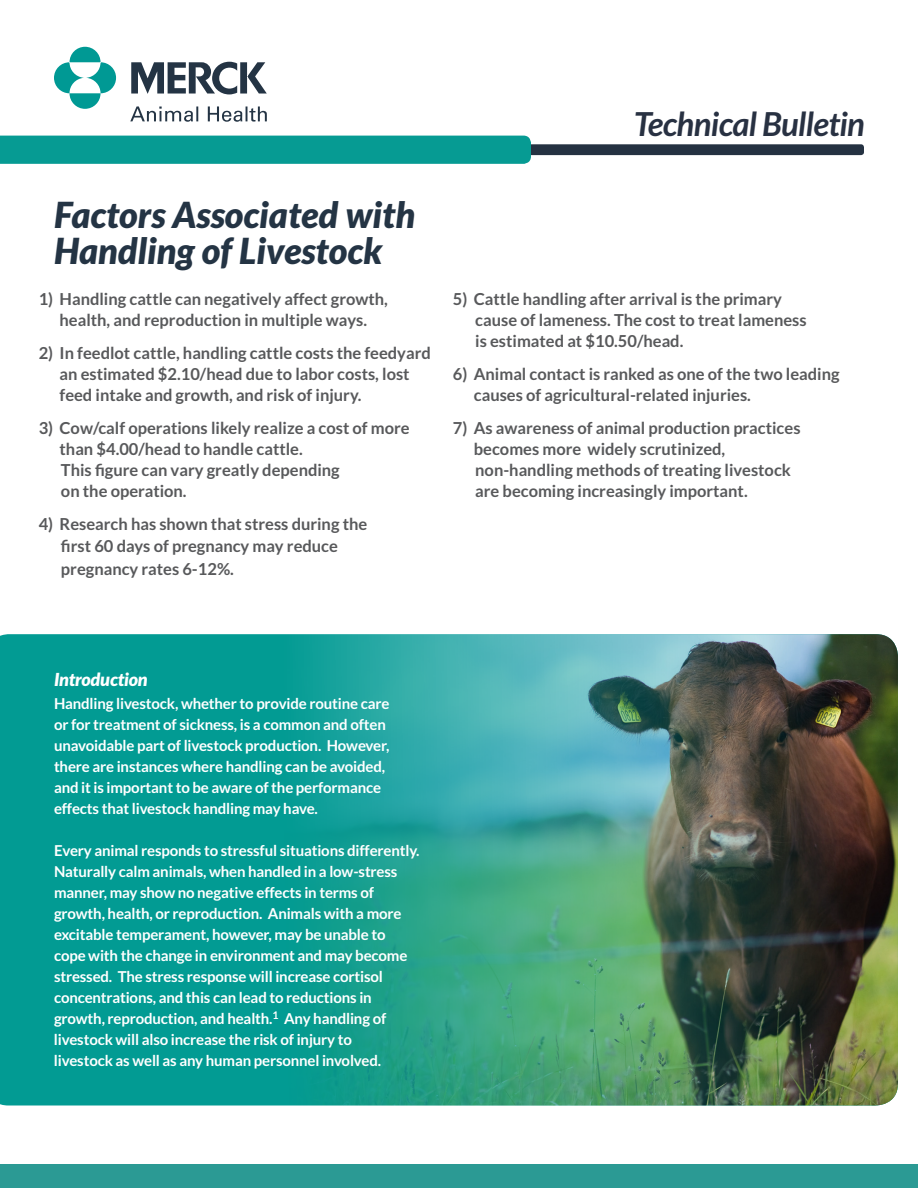
<style>
.page{position:relative;width:918px;height:1188px;background:#fff}
.page>*{position:absolute;margin:0;border:0;box-sizing:border-box;transform-origin:0 0}
.t1{font:italic 900 36px/36px "Lato";color:#243444}
.t2{font:italic 700 33px "Lato";letter-spacing:-.02em;color:#283142}
.t3{font:italic 900 18px "Lato";letter-spacing:-.01em;color:#fff}
.t4{font:700 16.5px/21px "Lato";color:#58595b}
.t5{font:700 15px/21px "Lato";letter-spacing:-.01em;color:#fff}
</style>
<div class="page">
<div style="left:0;top:634px;width:883px;height:472px;background:#029b93"></div>
<img style="left:178px;top:635px;width:720px;height:471px">
<svg style="left:0;top:136px;width:864px;height:28px"></svg>
<svg style="left:54px;top:47px;width:62px;height:62px"></svg>
<svg style="left:130px;top:62px;width:137px;height:60px"></svg>
<div style="left:0;top:1165px;width:918px;height:23px;background:#2b9a94"></div>
<h2 class="t2" style="left:634px;top:105px;width:233px">Technical Bulletin</h2>
<h1 class="t1" style="left:54px;top:198px;width:363px">Factors Associated with<br>Handling of Livestock</h1>
<p class="t4" style="left:39px;top:288px;width:351px;text-align:center">1) Handling cattle can negatively affect growth, health, and reproduction in multiple ways.</p>
<p class="t4" style="left:60px;top:342px;width:373px;text-indent:-21px">2) In feedlot cattle, handling cattle costs the feedyard an estimated $2.10/head due to labor costs, lost feed intake and growth, and risk of injury.</p>
<p class="t4" style="left:60px;top:417px;width:352px;text-indent:-21px">3) Cow/calf operations likely realize a cost of more than $4.00/head to handle cattle.<br>This figure can vary greatly depending<br>on the operation.</p>
<p class="t4" style="left:61px;top:512px;width:308px;line-height:22.5px;text-indent:-22px">4) Research has shown that stress during the first 60 days of pregnancy may reduce pregnancy rates 6-12%.</p>
<p class="t4" style="left:475px;top:288px;width:333px;text-indent:-22px">5) Cattle handling after arrival is the primary cause of lameness. The cost to treat lameness is estimated at $10.50/head.</p>
<p class="t4" style="left:474px;top:363px;width:367px;text-indent:-21px">6) Animal contact is ranked as one of the two leading causes of agricultural-related injuries.</p>
<p class="t4" style="left:474px;top:417px;width:328px;text-indent:-21px">7) As awareness of animal production practices becomes more widely scrutinized, non-handling methods of treating livestock are becoming increasingly important.</p>
<p class="t3" style="left:54px;top:669px;width:95px">Introduction</p>
<p class="t5" style="left:54px;top:693px;width:337px">Handling livestock, whether to provide routine care or for treatment of sickness, is a common and often unavoidable part of livestock production. However, there are instances where handling can be avoided, and it is important to be aware of the performance effects that livestock handling may have.</p>
<p class="t5" style="left:54px;top:840px;width:367px">Every animal responds to stressful situations differently.<br>Naturally calm animals, when handled in a low-stress manner, may show no negative effects in terms of growth, health, or reproduction. Animals with a more excitable temperament, however, may be unable to cope with the change in environment and may become stressed. The stress response will increase cortisol concentrations, and this can lead to reductions in growth, reproduction, and health.<sup>1</sup> Any handling of livestock will also increase the risk of injury to<br>livestock as well as any human personnel involved.</p>
</div>
